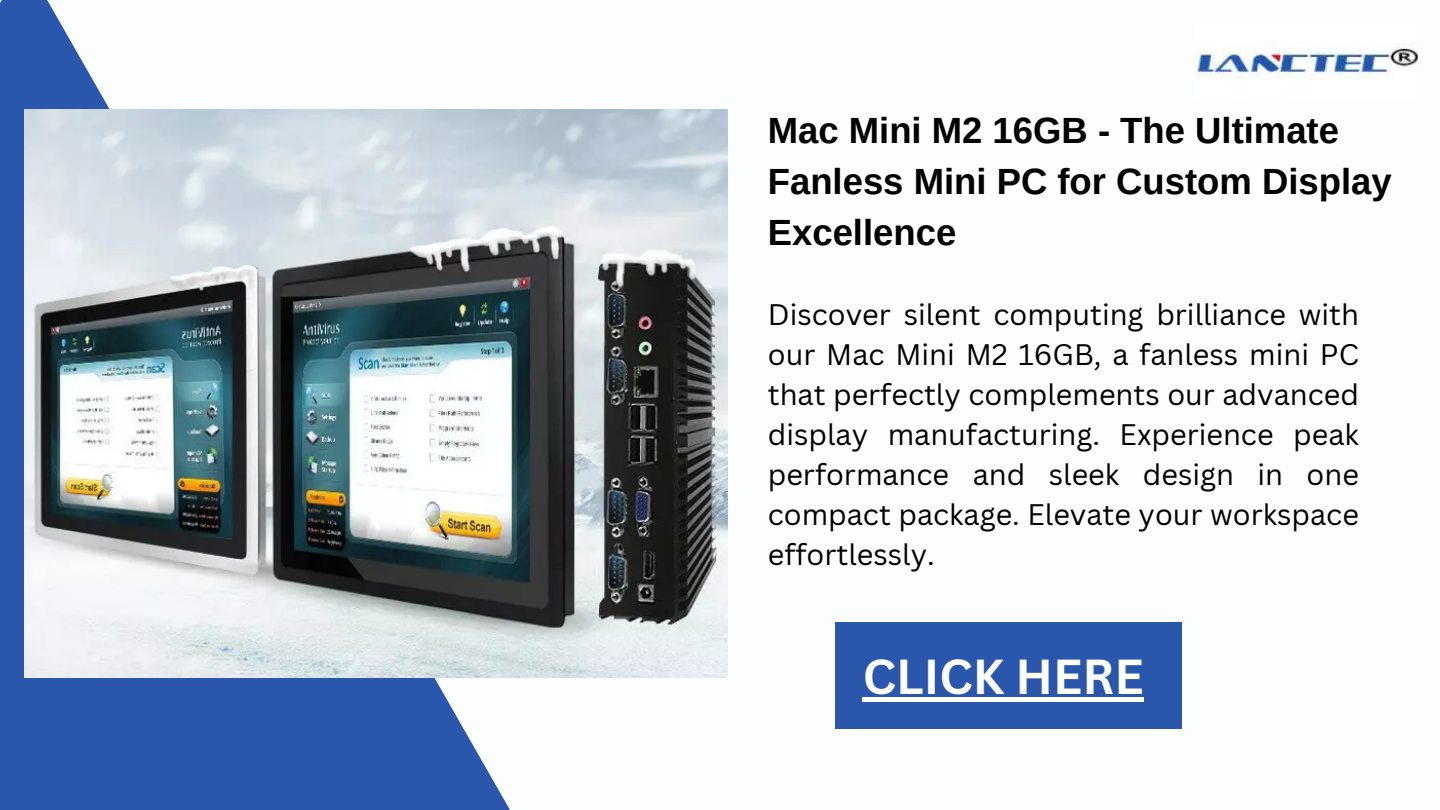
<style>
.page{position:relative;width:1440px;height:810px;background:#fff}
.page>*{position:absolute;margin:0;border:0;box-sizing:border-box;transform-origin:0 0}
.t1{font:700 47.8px "Canva Sans";color:#fff}
.t2{font:700 36.5px/51px "Arimo";color:#000}
.t3{font:28.9px/40px "Canva Sans";color:#000;text-align:justify}
</style>
<div class="page">
<svg style="left:0;top:0;width:697px;height:810px"></svg>
<img style="left:24px;top:110px;width:704px;height:567px">
<div style="left:835px;top:622px;width:347px;height:107px;background:#2a57ac"></div>
<hr style="left:863px;top:697px;width:281px;height:4px;background:#fff">
<img style="left:1195px;top:43px;width:223px;height:36px">
<p class="t2" style="left:768px;top:105px;width:625px">Mac Mini M2 16GB - The Ultimate<br>Fanless Mini PC for Custom Display<br>Excellence</p>
<p class="t3" style="left:768px;top:294px;width:593px">Discover silent computing brilliance with our Mac Mini M2 16GB, a fanless mini PC that perfectly complements our advanced display manufacturing. Experience peak performance and sleek design in one compact package. Elevate your workspace effortlessly.</p>
<h1 class="t1" style="left:863px;top:643px;width:283px">CLICK HERE</h1>
</div>
